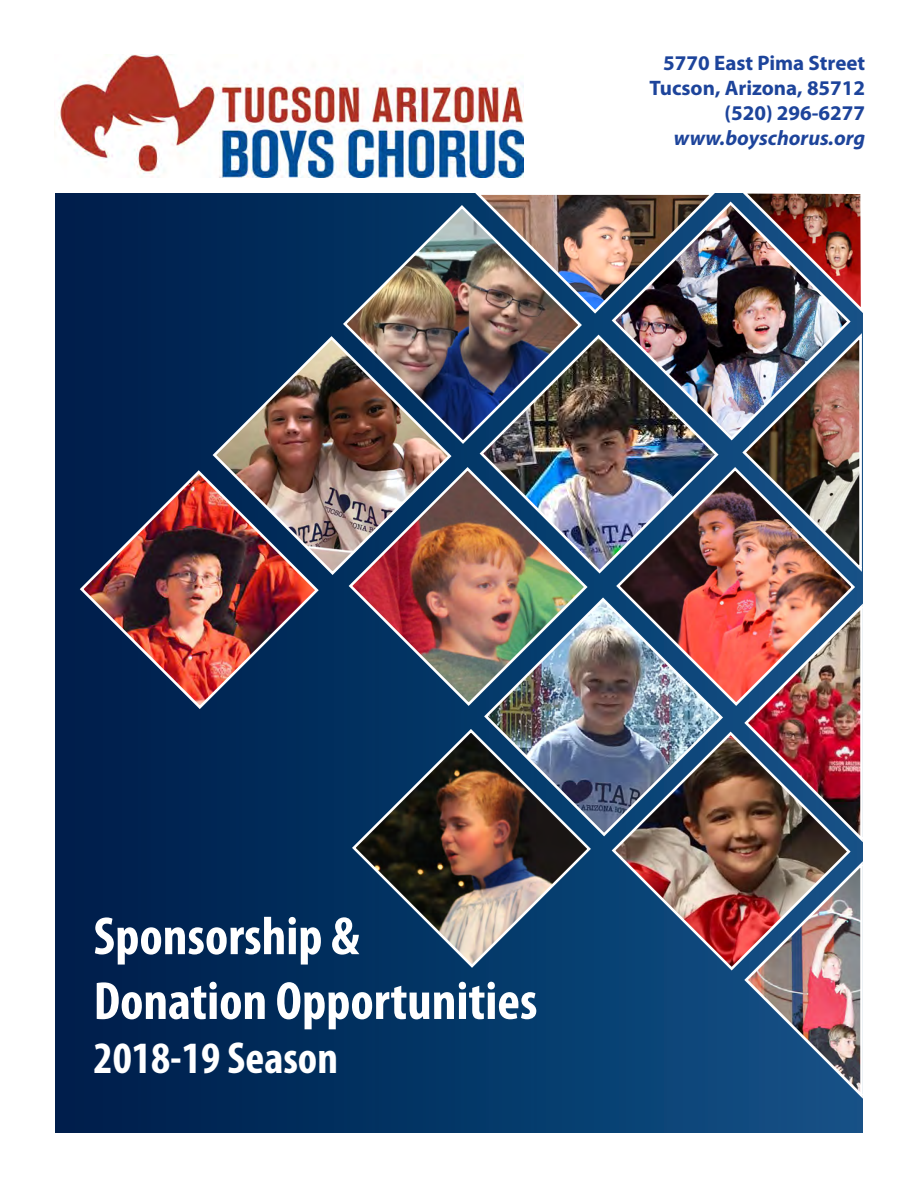
<style>
.page{position:relative;width:918px;height:1188px;background:#fff}
.page>*{position:absolute;margin:0;border:0;box-sizing:border-box;transform-origin:0 0}
.t1{font:700 condensed 54px/64.8px "Myriad Pro";color:#fff}
.t2{font:700 condensed 45px "Myriad Pro";color:#fff}
.t3{font:700 21px/25.2px "Myriad Pro";color:#1d449b;text-align:right}
.t4{font:italic 700 21px "Myriad Pro";color:#1d449b}
</style>
<div class="page">
<div style="left:55px;top:194px;width:808px;height:938px;background:linear-gradient(to right,#001c49,#125287)"></div>
<img style="left:610px;top:200px;width:242px;height:242px">
<img style="left:478px;top:333px;width:242px;height:242px">
<img style="left:341px;top:203px;width:243px;height:243px">
<img style="left:347px;top:465px;width:242px;height:243px">
<img style="left:211px;top:334px;width:242px;height:243px">
<img style="left:78px;top:468px;width:243px;height:243px">
<img style="left:614px;top:465px;width:243px;height:243px">
<img style="left:482px;top:596px;width:243px;height:242px">
<img style="left:610px;top:730px;width:242px;height:242px">
<img style="left:740px;top:330px;width:123px;height:245px">
<img style="left:742px;top:600px;width:121px;height:246px">
<img style="left:742px;top:858px;width:121px;height:244px">
<img style="left:738px;top:193px;width:125px;height:124px">
<img style="left:350px;top:727px;width:243px;height:243px">
<img style="left:471px;top:193px;width:248px;height:122px">
<img style="left:54px;top:54px;width:470px;height:123px">
<p class="t3" style="left:649px;top:50px;width:217px">5770 East Pima Street<br>Tucson, Arizona, 85712 (520) 296-6277</p>
<p class="t4" style="left:674px;top:125px;width:193px">www.boyschorus.org</p>
<h1 class="t1" style="left:94px;top:905px;width:445px">Sponsorship &amp;<br>Donation Opportunities</h1>
<h2 class="t2" style="left:94px;top:1033px;width:246px">2018-19 Season</h2>
</div>
